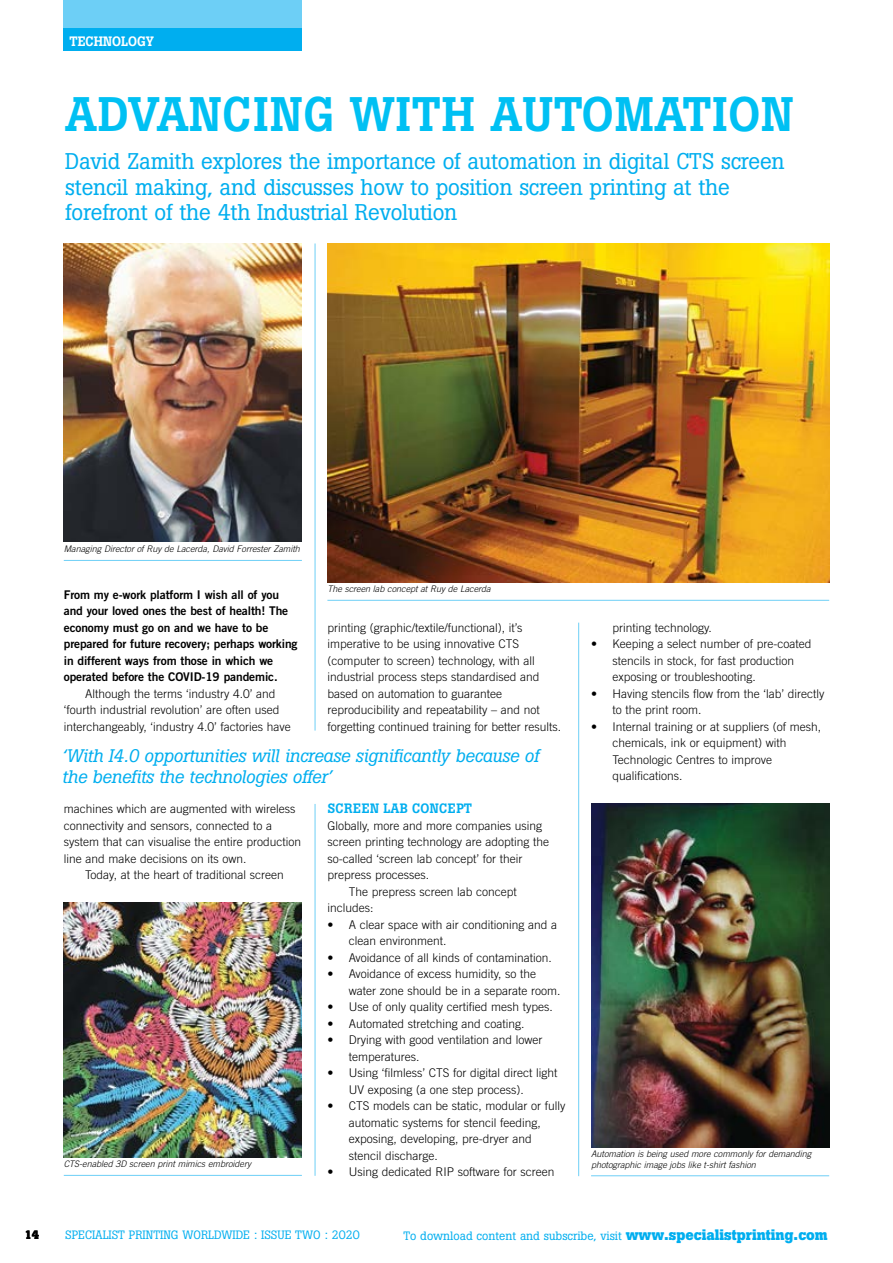
<style>
.page{position:relative;width:893px;height:1263px;background:#fff}
.page>*{position:absolute;margin:0;border:0;box-sizing:border-box;transform-origin:0 0}
.t1{font:500 48px "Boton";letter-spacing:.02em;color:#00c0f3}
.t2{font:22.5px/25.5px "Boton";letter-spacing:-.01em;color:#00aeef}
.t3{font:italic 18px/21px "Boton";letter-spacing:-.01em;color:#00aeef}
.t4{font:500 13.5px "Boton";letter-spacing:.02em;color:#00aeef}
.t5{font:500 13.5px "Boton";color:#fff}
.t6{font:300 12px/16.5px "Trade Gothic";color:#000}
.t7{font:12px/16.5px "Trade Gothic Bold Two";letter-spacing:-.01em;color:#000}
.t8{font:12px "Boton";color:#00aeef}
.t9{font:700 12px "Boton";color:#000}
.t10{font:italic 300 9px/10.5px "Trade Gothic";color:#000}
.s1{font-weight:700;font-size:15px}
</style>
<div class="page">
<img style="left:327px;top:243px;width:502px;height:339px">
<hr style="left:315px;top:243px;width:1px;height:488px;background:#6dcff6">
<hr style="left:315px;top:804px;width:1px;height:372px;background:#6dcff6">
<hr style="left:578px;top:623px;width:1px;height:553px;background:#6dcff6">
<div style="left:64px;top:0;width:238px;height:51px;background:#6dcff6"></div>
<div style="left:64px;top:28px;width:238px;height:23px;background:#00aeef"></div>
<img style="left:64px;top:243px;width:238px;height:298px">
<hr style="left:64px;top:560px;width:238px;height:1px;background:#6dcff6">
<img style="left:591px;top:804px;width:238px;height:343px">
<hr style="left:591px;top:1175px;width:238px;height:1px;background:#6dcff6">
<hr style="left:327px;top:600px;width:502px;height:1px;background:#6dcff6">
<img style="left:64px;top:903px;width:238px;height:254px">
<hr style="left:64px;top:1175px;width:238px;height:1px;background:#6dcff6">
<p class="t5" style="left:70px;top:33px;width:86px">TECHNOLOGY</p>
<h1 class="t1" style="left:65px;top:86px;width:730px">ADVANCING WITH AUTOMATION</h1>
<h2 class="t2" style="left:65px;top:149px;width:721px">David Zamith explores the importance of automation in digital CTS screen stencil making, and discusses how to position screen printing at the forefront of the 4th Industrial Revolution</h2>
<p class="t10" style="left:64px;top:544px;width:238px">Managing Director of Ruy de Lacerda, David Forrester Zamith</p>
<p class="t7" style="left:64px;top:586px;width:235px">From my e-work platform I wish all of you and your loved ones the best of health! The economy must go on and we have to be prepared for future recovery; perhaps working in different ways from those in which we operated before the COVID-19 pandemic.</p>
<p class="t6" style="left:64px;top:685px;width:229px;text-indent:21px">Although the terms ‘industry 4.0’ and ‘fourth industrial revolution’ are often used interchangeably, ‘industry 4.0’ factories have</p>
<p class="t10" style="left:327px;top:584px;width:165px">The screen lab concept at Ruy de Lacerda</p>
<p class="t6" style="left:327px;top:619px;width:235px">printing (graphic/textile/functional), it’s imperative to be using innovative CTS (computer to screen) technology, with all industrial process steps standardised and based on automation to guarantee reproducibility and repeatability – and not forgetting continued training for better results.</p>
<h3 class="t3" style="left:62px;top:745px;width:478px">‘With I4.0 opportunities will increase significantly because of the benefits the technologies offer’</h3>
<p class="t6" style="left:64px;top:800px;width:239px">machines which are augmented with wireless connectivity and sensors, connected to a system that can visualise the entire production line and make decisions on its own.</p>
<p class="t6" style="left:85px;top:866px;width:200px">Today, at the heart of traditional screen</p>
<p class="t10" style="left:64px;top:1159px;width:189px">CTS-enabled 3D screen print mimics embroidery</p>
<p class="t4" style="left:327px;top:800px;width:146px">SCREEN LAB CONCEPT</p>
<p class="t6" style="left:327px;top:817px;width:216px">Globally, more and more companies using</p>
<p class="t6" style="left:327px;top:833px;width:223px">screen printing technology are adopting the</p>
<p class="t6" style="left:327px;top:850px;width:197px">so-called ‘screen lab concept’ for their</p>
<p class="t6" style="left:327px;top:866px;width:103px">prepress processes.</p>
<p class="t6" style="left:349px;top:883px;width:170px">The prepress screen lab concept</p>
<p class="t6" style="left:327px;top:899px;width:48px">includes:</p>
<p class="t6" style="left:349px;top:916px;width:210px;text-indent:-21px">• A clear space with air conditioning and a clean environment.</p>
<p class="t6" style="left:327px;top:949px;width:226px">• Avoidance of all kinds of contamination.</p>
<p class="t6" style="left:349px;top:965px;width:213px;text-indent:-21px">• Avoidance of excess humidity, so the water zone should be in a separate room.</p>
<p class="t6" style="left:327px;top:998px;width:227px">• Use of only quality certified mesh types.</p>
<p class="t6" style="left:327px;top:1015px;width:198px">• Automated stretching and coating.</p>
<p class="t6" style="left:349px;top:1031px;width:195px;text-indent:-21px">• Drying with good ventilation and lower temperatures.</p>
<p class="t6" style="left:349px;top:1064px;width:210px;text-indent:-21px">• Using ‘filmless’ CTS for digital direct light<br>UV exposing (a one step process).</p>
<p class="t6" style="left:349px;top:1097px;width:218px;text-indent:-21px">• CTS models can be static, modular or fully automatic systems for stencil feeding, exposing, developing, pre-dryer and stencil discharge.</p>
<p class="t6" style="left:327px;top:1163px;width:228px">• Using dedicated RIP software for screen</p>
<p class="t6" style="left:612px;top:619px;width:101px">printing technology.</p>
<p class="t6" style="left:612px;top:635px;width:201px;text-indent:-21px">• Keeping a select number of pre-coated stencils in stock, for fast production exposing or troubleshooting.</p>
<p class="t6" style="left:612px;top:685px;width:214px;text-indent:-21px">• Having stencils flow from the ‘lab’ directly to the print room.</p>
<p class="t6" style="left:612px;top:718px;width:210px;text-indent:-21px">• Internal training or at suppliers (of mesh, chemicals, ink or equipment) with<br>Technologic Centres to improve qualifications.</p>
<p class="t10" style="left:591px;top:1148px;width:222px">Automation is being used more commonly for demanding photographic image jobs like t-shirt fashion</p>
<p class="t9" style="left:24px;top:1228px;width:16px">14</p>
<p class="t8" style="left:65px;top:1228px;width:296px">SPECIALIST PRINTING WORLDWIDE : ISSUE TWO : 2020</p>
<p class="t8" style="left:403px;top:1228px;width:426px">To download content and subscribe, visit <span class="s1">www.specialistprinting.com</span></p>
</div>
